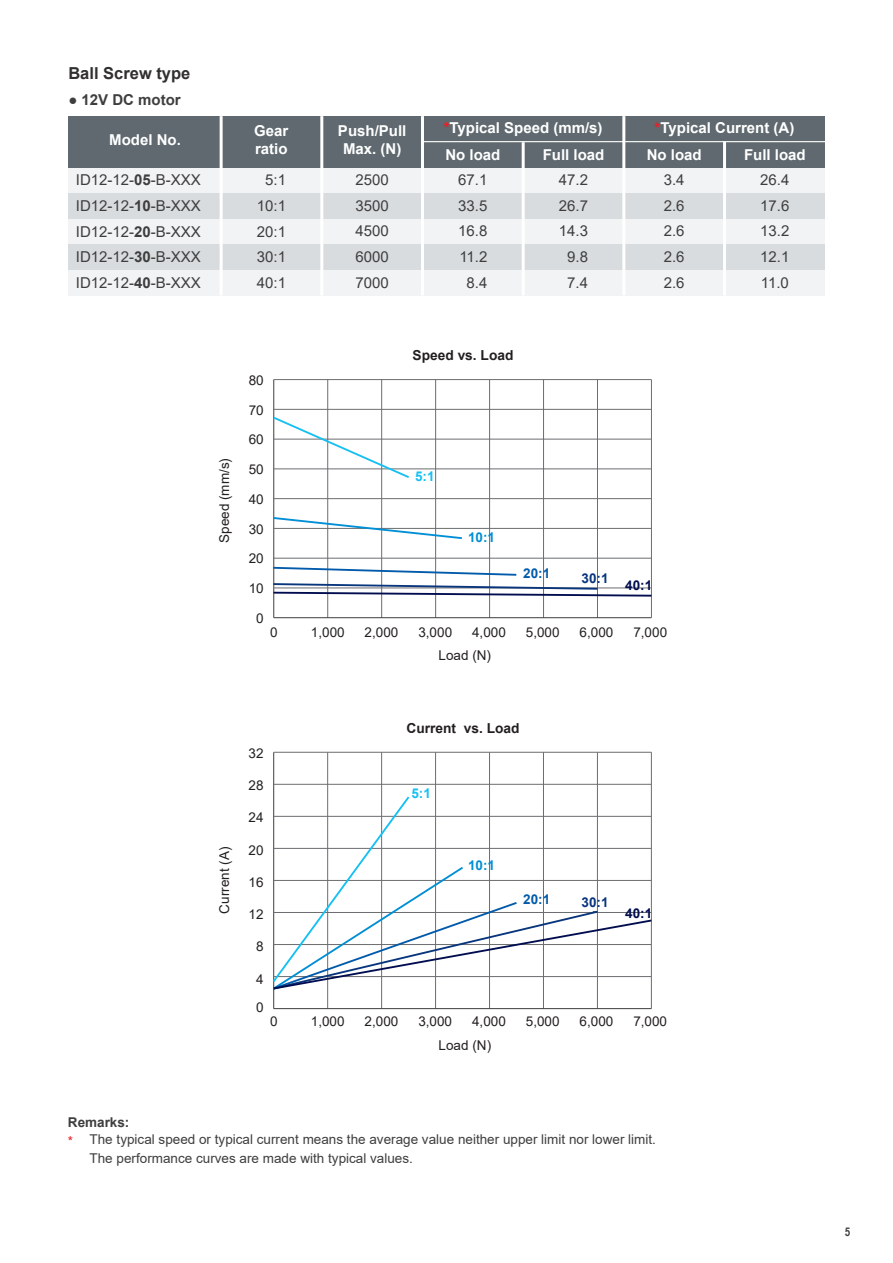
<style>
.page{position:relative;width:893px;height:1263px;background:#fff}
.page>*{position:absolute;margin:0;border:0;box-sizing:border-box;transform-origin:0 0}
.t1{font:700 16.5px "Arial";color:#312f30}
.t2{font:15px/25.5px "Arial";color:#3e3e3f}
.t3{font:700 15px/18px "Arial";color:#fff}
.t4{font:700 15px "Arial";color:#3e3e3f}
.t5{font:700 13.8px "Arial";color:#231f20}
.t6{font:13.5px/29.7px "Arial";color:#231f20}
.t7{font:13.5px/17px "Arial";color:#3e3e3f}
.t8{font:700 13.5px "Arial";color:#008fd5}
.t9{font:700 13.5px "Arial";color:#015aaa}
.t10{font:700 13.5px "Arial";color:#010d4f}
.t11{font:700 13.5px "Arial";color:#08357c}
.t12{font:700 13.5px "Arial";color:#15c0f2}
.t13{font:700 12px "Arial Narrow";color:#3e3e3f}
.s1{font-weight:700}
.s2{color:#ee1d23}
</style>
<div class="page">
<div style="left:68px;top:167px;width:757px;height:128px;background:#f2f3f4"></div>
<div style="left:68px;top:193px;width:757px;height:25px;background:#d9dcde"></div>
<div style="left:68px;top:116px;width:757px;height:51px;background:#5f696f"></div>
<hr style="left:422px;top:141px;width:403px;height:1px;background:#fff">
<div style="left:68px;top:244px;width:757px;height:25px;background:#d9dcde"></div>
<hr style="left:220px;top:116px;width:3px;height:179px;background:#fff">
<hr style="left:723px;top:142px;width:3px;height:153px;background:#fff">
<hr style="left:622px;top:116px;width:3px;height:179px;background:#fff">
<hr style="left:522px;top:142px;width:3px;height:153px;background:#fff">
<hr style="left:421px;top:116px;width:3px;height:179px;background:#fff">
<hr style="left:320px;top:116px;width:3px;height:179px;background:#fff">
<hr style="left:327px;top:380px;width:1px;height:238px;background:#6c6d70">
<hr style="left:381px;top:380px;width:1px;height:238px;background:#6c6d70">
<hr style="left:273px;top:380px;width:1px;height:238px;background:#3e3e3f">
<hr style="left:489px;top:380px;width:1px;height:238px;background:#6c6d70">
<hr style="left:543px;top:380px;width:1px;height:238px;background:#6c6d70">
<hr style="left:435px;top:380px;width:1px;height:238px;background:#6c6d70">
<hr style="left:597px;top:380px;width:1px;height:238px;background:#6c6d70">
<hr style="left:651px;top:380px;width:1px;height:238px;background:#6c6d70">
<hr style="left:274px;top:379px;width:377px;height:1px;background:#6c6d70">
<hr style="left:274px;top:409px;width:377px;height:1px;background:#6c6d70">
<hr style="left:274px;top:439px;width:377px;height:1px;background:#6c6d70">
<hr style="left:274px;top:469px;width:377px;height:1px;background:#6c6d70">
<hr style="left:274px;top:498px;width:377px;height:1px;background:#6c6d70">
<hr style="left:274px;top:528px;width:377px;height:1px;background:#6c6d70">
<hr style="left:274px;top:558px;width:377px;height:1px;background:#6c6d70">
<hr style="left:274px;top:617px;width:377px;height:1px;background:#3e3e3f">
<svg style="left:273px;top:516px;width:191px;height:24px"></svg>
<svg style="left:273px;top:415px;width:138px;height:65px"></svg>
<svg style="left:273px;top:566px;width:379px;height:31px"></svg>
<hr style="left:327px;top:752px;width:1px;height:256px;background:#6c6d70">
<hr style="left:273px;top:752px;width:1px;height:256px;background:#3e3e3f">
<hr style="left:381px;top:752px;width:1px;height:256px;background:#6c6d70">
<hr style="left:489px;top:752px;width:1px;height:256px;background:#6c6d70">
<hr style="left:435px;top:752px;width:1px;height:256px;background:#6c6d70">
<hr style="left:543px;top:752px;width:1px;height:256px;background:#6c6d70">
<hr style="left:651px;top:752px;width:1px;height:256px;background:#6c6d70">
<hr style="left:597px;top:752px;width:1px;height:256px;background:#6c6d70">
<hr style="left:274px;top:752px;width:377px;height:1px;background:#6c6d70">
<hr style="left:274px;top:784px;width:377px;height:1px;background:#6c6d70">
<hr style="left:274px;top:1008px;width:377px;height:1px;background:#3e3e3f">
<svg style="left:273px;top:794px;width:379px;height:197px"></svg>
<p class="t1" style="left:68px;top:62px;width:123px">Ball Screw type</p>
<p class="t4" style="left:68px;top:89px;width:114px">● 12V DC motor</p>
<p class="t3" style="left:109px;top:131px;width:73px">Model No.</p>
<p class="t2" style="left:76px;top:167px;width:127px">ID12-12-<span class="s1">05</span>-B-XXX</p>
<p class="t2" style="left:76px;top:193px;width:127px">ID12-12-<span class="s1">10</span>-B-XXX<br>ID12-12-<span class="s1">20</span>-B-XXX</p>
<p class="t2" style="left:76px;top:244px;width:127px">ID12-12-<span class="s1">30</span>-B-XXX</p>
<p class="t2" style="left:76px;top:270px;width:127px">ID12-12-<span class="s1">40</span>-B-XXX</p>
<p class="t3" style="left:254px;top:122px;width:36px">Gear ratio</p>
<p class="t2" style="left:265px;top:167px;width:22px">5:1</p>
<p class="t2" style="left:257px;top:193px;width:31px">10:1<br>20:1</p>
<p class="t3" style="left:338px;top:122px;width:70px;text-align:center">Push/Pull<br>Max. (N)</p>
<p class="t2" style="left:355px;top:167px;width:35px">2500</p>
<p class="t2" style="left:355px;top:193px;width:35px">3500<br>4500</p>
<p class="t3" style="left:444px;top:119px;width:160px"><span class="s2">*</span>Typical Speed (mm/s)</p>
<p class="t3" style="left:655px;top:119px;width:141px"><span class="s2">*</span>Typical Current (A)</p>
<p class="t3" style="left:445px;top:146px;width:57px">No load</p>
<p class="t3" style="left:543px;top:146px;width:63px">Full load</p>
<p class="t2" style="left:559px;top:193px;width:31px">26.7<br>14.3</p>
<p class="t2" style="left:559px;top:167px;width:31px">47.2</p>
<p class="t2" style="left:458px;top:167px;width:31px">67.1</p>
<p class="t2" style="left:458px;top:193px;width:31px">33.5<br>16.8</p>
<p class="t3" style="left:647px;top:146px;width:57px">No load</p>
<p class="t2" style="left:664px;top:167px;width:22px">3.4</p>
<p class="t2" style="left:664px;top:193px;width:22px">2.6<br>2.6</p>
<p class="t3" style="left:744px;top:146px;width:63px">Full load</p>
<p class="t2" style="left:760px;top:193px;width:31px">17.6<br>13.2</p>
<p class="t2" style="left:760px;top:167px;width:31px">26.4</p>
<p class="t2" style="left:257px;top:244px;width:31px">30:1</p>
<p class="t2" style="left:355px;top:244px;width:35px">6000</p>
<p class="t2" style="left:459px;top:244px;width:30px">11.2</p>
<p class="t2" style="left:567px;top:244px;width:22px">9.8</p>
<p class="t2" style="left:664px;top:244px;width:22px">2.6</p>
<p class="t2" style="left:760px;top:244px;width:31px">12.1</p>
<p class="t2" style="left:257px;top:270px;width:31px">40:1</p>
<p class="t2" style="left:355px;top:270px;width:35px">7000</p>
<p class="t2" style="left:467px;top:270px;width:22px">8.4</p>
<p class="t2" style="left:567px;top:270px;width:22px">7.4</p>
<p class="t2" style="left:664px;top:270px;width:22px">2.6</p>
<p class="t2" style="left:761px;top:270px;width:30px">11.0</p>
<p class="t6" style="left:209px;top:543px;width:86px;rotate:-90deg">Speed (mm/s)</p>
<p class="t6" style="left:249px;top:365px;width:17px;text-align:justify">80<br>70<br>60<br>50<br>40<br>30</p>
<p class="t6" style="left:249px;top:543px;width:17px">20<br>10</p>
<p class="t6" style="left:256px;top:603px;width:9px">0</p>
<p class="t5" style="left:413px;top:346px;width:102px">Speed vs. Load</p>
<p class="t12" style="left:415px;top:467px;width:21px">5:1</p>
<p class="t8" style="left:468px;top:527px;width:29px">10:1</p>
<p class="t9" style="left:523px;top:564px;width:29px">20:1</p>
<p class="t11" style="left:582px;top:569px;width:29px">30:1</p>
<p class="t10" style="left:625px;top:576px;width:29px">40:1</p>
<p class="t6" style="left:270px;top:617px;width:9px">0</p>
<p class="t6" style="left:311px;top:617px;width:35px">1,000</p>
<p class="t6" style="left:365px;top:617px;width:35px">2,000</p>
<p class="t6" style="left:418px;top:617px;width:35px">3,000</p>
<p class="t6" style="left:472px;top:617px;width:35px">4,000</p>
<p class="t6" style="left:526px;top:617px;width:35px">5,000</p>
<p class="t6" style="left:580px;top:617px;width:35px">6,000</p>
<p class="t6" style="left:633px;top:617px;width:35px">7,000</p>
<p class="t6" style="left:439px;top:640px;width:54px">Load (N)</p>
<p class="t6" style="left:209px;top:913px;width:68px;rotate:-90deg">Current (A)</p>
<p class="t6" style="left:249px;top:738px;width:17px">32</p>
<p class="t6" style="left:249px;top:770px;width:17px">28</p>
<p class="t6" style="left:249px;top:803px;width:17px">24</p>
<p class="t6" style="left:249px;top:835px;width:17px">20</p>
<p class="t6" style="left:249px;top:867px;width:17px">16</p>
<p class="t6" style="left:249px;top:899px;width:17px">12</p>
<p class="t6" style="left:256px;top:931px;width:9px">8</p>
<p class="t6" style="left:256px;top:964px;width:9px;line-height:28.8px">4<br>0</p>
<p class="t6" style="left:270px;top:1006px;width:9px">0</p>
<p class="t5" style="left:406px;top:718px;width:115px">Current vs. Load</p>
<p class="t12" style="left:411px;top:783px;width:21px">5:1</p>
<p class="t8" style="left:468px;top:856px;width:29px">10:1</p>
<p class="t9" style="left:523px;top:889px;width:29px">20:1</p>
<p class="t11" style="left:582px;top:892px;width:29px">30:1</p>
<p class="t10" style="left:625px;top:904px;width:29px">40:1</p>
<p class="t6" style="left:311px;top:1006px;width:35px">1,000</p>
<p class="t6" style="left:365px;top:1006px;width:35px">2,000</p>
<p class="t6" style="left:418px;top:1006px;width:35px">3,000</p>
<p class="t6" style="left:472px;top:1006px;width:35px">4,000</p>
<p class="t6" style="left:526px;top:1006px;width:35px">5,000</p>
<p class="t6" style="left:580px;top:1006px;width:35px">6,000</p>
<p class="t6" style="left:633px;top:1006px;width:35px">7,000</p>
<p class="t6" style="left:439px;top:1030px;width:54px">Load (N)</p>
<p class="t7" style="left:68px;top:1113px;width:590px"><span class="s1">Remarks:<br></span><span class="s2">*</span> The typical speed or typical current means the average value neither upper limit nor lower limit.</p>
<p class="t7" style="left:90px;top:1150px;width:325px">The performance curves are made with typical values.</p>
<p class="t13" style="left:845px;top:1223px;width:7px">5</p>
</div>
